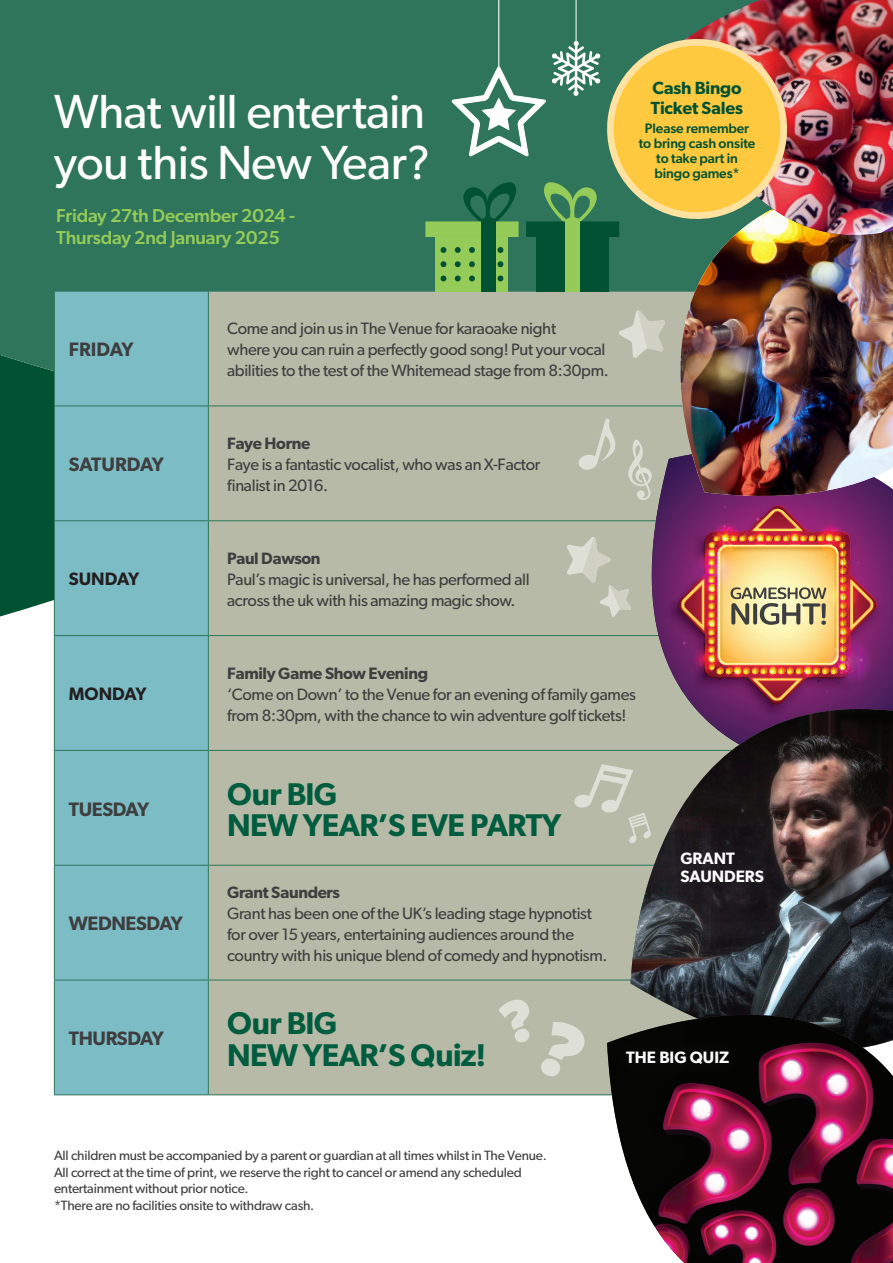
<style>
.page{position:relative;width:893px;height:1263px;background:#fff}
.page>*{position:absolute;margin:0;border:0;box-sizing:border-box;transform-origin:0 0}
.t1{font:48px/51px "Gibson";letter-spacing:-.01em;color:#fff}
.t2{font:600 31.5px/31.5px "Gibson";letter-spacing:-.02em;color:#005c3f}
.t3{font:600 19.5px "Gibson";letter-spacing:-.02em;color:#3e3e3f}
.t4{font:500 18.75px/22.5px "Gibson";letter-spacing:-.01em;color:#95cb58}
.t5{font:600 18px "Gibson";color:#231f20}
.t6{font:600 17.55px/19.5px "Gibson";letter-spacing:-.01em;color:#005232}
.t7{font:16.5px/21px "Gibson";letter-spacing:-.02em;color:#3e3e3f}
.t8{font:600 16.5px "Gibson";letter-spacing:-.02em;color:#3e3e3f}
.t9{font:600 16.5px/18px "Gibson";color:#fff}
.t10{font:500 13.8px/15px "Gibson";letter-spacing:-.01em;color:#005232;text-align:center}
.t11{font:13.5px/16.5px "Gibson";letter-spacing:-.015em;color:#3e3e3f}
</style>
<div class="page">
<svg style="left:0;top:450px;width:54px;height:232px;fill:#005232"></svg>
<div style="left:0;top:0;width:671px;height:450px;background:#2e755b"></div>
<div style="left:55px;top:292px;width:153px;height:802px;background:#7cbcc5"></div>
<div style="left:209px;top:292px;width:422px;height:802px;background:#b6baa7"></div>
<div style="left:208px;top:406px;width:631px;height:115px;background:#b6baa7"></div>
<hr style="left:54px;top:291px;width:154px;height:1px;background:#2e755b">
<hr style="left:54px;top:291px;width:1px;height:115px;background:#2e755b">
<hr style="left:208px;top:291px;width:631px;height:1px;background:#2e755b">
<hr style="left:208px;top:291px;width:1px;height:115px;background:#2e755b">
<hr style="left:54px;top:406px;width:154px;height:1px;background:#2e755b">
<hr style="left:54px;top:406px;width:1px;height:114px;background:#2e755b">
<hr style="left:208px;top:406px;width:631px;height:1px;background:#2e755b">
<hr style="left:208px;top:406px;width:1px;height:114px;background:#2e755b">
<hr style="left:54px;top:520px;width:154px;height:1px;background:#2e755b">
<hr style="left:54px;top:521px;width:1px;height:114px;background:#2e755b">
<hr style="left:208px;top:520px;width:631px;height:1px;background:#2e755b">
<hr style="left:208px;top:521px;width:1px;height:114px;background:#2e755b">
<hr style="left:54px;top:635px;width:154px;height:1px;background:#2e755b">
<hr style="left:54px;top:636px;width:1px;height:114px;background:#2e755b">
<hr style="left:208px;top:635px;width:631px;height:1px;background:#2e755b">
<hr style="left:208px;top:636px;width:1px;height:114px;background:#2e755b">
<hr style="left:54px;top:750px;width:154px;height:1px;background:#2e755b">
<hr style="left:54px;top:751px;width:1px;height:114px;background:#2e755b">
<hr style="left:208px;top:750px;width:631px;height:1px;background:#2e755b">
<hr style="left:208px;top:751px;width:1px;height:114px;background:#2e755b">
<hr style="left:54px;top:865px;width:154px;height:1px;background:#2e755b">
<hr style="left:54px;top:865px;width:1px;height:115px;background:#2e755b">
<hr style="left:208px;top:865px;width:631px;height:1px;background:#2e755b">
<hr style="left:208px;top:865px;width:1px;height:115px;background:#2e755b">
<hr style="left:54px;top:980px;width:154px;height:1px;background:#2e755b">
<hr style="left:54px;top:980px;width:1px;height:114px;background:#2e755b">
<hr style="left:208px;top:980px;width:631px;height:1px;background:#2e755b">
<hr style="left:208px;top:980px;width:1px;height:114px;background:#2e755b">
<hr style="left:54px;top:1094px;width:154px;height:1px;background:#2e755b">
<hr style="left:208px;top:1094px;width:631px;height:1px;background:#2e755b">
<div style="left:436px;top:237px;width:72px;height:54px;background:#95cb58"></div>
<div style="left:481px;top:221px;width:14px;height:70px;background:#005232"></div>
<svg style="left:469px;top:261px;width:6px;height:6px"></svg>
<svg style="left:455px;top:261px;width:6px;height:6px"></svg>
<svg style="left:441px;top:261px;width:5px;height:6px"></svg>
<svg style="left:497px;top:261px;width:6px;height:6px"></svg>
<svg style="left:469px;top:247px;width:6px;height:6px"></svg>
<svg style="left:455px;top:247px;width:6px;height:6px"></svg>
<svg style="left:441px;top:247px;width:5px;height:6px"></svg>
<svg style="left:497px;top:247px;width:6px;height:6px"></svg>
<svg style="left:469px;top:276px;width:6px;height:5px"></svg>
<svg style="left:455px;top:276px;width:6px;height:5px"></svg>
<svg style="left:441px;top:276px;width:5px;height:5px"></svg>
<svg style="left:497px;top:276px;width:6px;height:5px"></svg>
<div style="left:536px;top:237px;width:73px;height:54px;background:#005232"></div>
<div style="left:566px;top:535px;width:27px;height:308px;background:#b6baa7"></div>
<svg style="left:593px;top:535px;width:300px;height:229px"></svg>
<svg style="left:631px;top:558px;width:262px;height:151px;fill:#b6baa7"></svg>
<img style="left:631px;top:709px;width:262px;height:187px">
<svg style="left:563px;top:237px;width:330px;height:298px;fill:#b6baa7"></svg>
<img style="left:628px;top:237px;width:265px;height:265px">
<svg style="left:607px;top:896px;width:286px;height:119px"></svg>
<img style="left:607px;top:1015px;width:286px;height:248px">
<img style="left:671px;top:244px;width:222px;height:138px">
<img style="left:671px;top:0;width:222px;height:244px">
<svg style="left:578px;top:418px;width:38px;height:52px"></svg>
<svg style="left:628px;top:439px;width:24px;height:61px"></svg>
<div style="left:613px;top:1036px;width:130px;height:43px;background:#060605"></div>
<hr style="left:576px;top:0;width:1px;height:44px;background:#fff">
<hr style="left:498px;top:0;width:1px;height:71px;background:#fff">
<img style="left:666px;top:505px;width:215px;height:210px">
<svg style="left:574px;top:764px;width:77px;height:79px"></svg>
<svg style="left:566px;top:537px;width:65px;height:80px"></svg>
<div style="left:666px;top:837px;width:113px;height:60px;background:#231f20"></div>
<svg style="left:425px;top:29px;width:372px;height:208px"></svg>
<div style="left:497px;top:995px;width:92px;height:89px;background:#b6baa7"></div>
<h1 class="t1" style="left:54px;top:85px;width:377px">What will entertain you this New Year?</h1>
<p class="t4" style="left:56px;top:203px;width:241px">Friday 27th December 2024 -<br>Thursday 2nd January 2025</p>
<p class="t3" style="left:69px;top:338px;width:66px">FRIDAY</p>
<p class="t3" style="left:69px;top:453px;width:97px">SATURDAY</p>
<p class="t5" style="left:69px;top:568px;width:72px">SUNDAY</p>
<p class="t7" style="left:227px;top:318px;width:383px">Come and join us in The Venue for karaoake night<br>where you can ruin a perfectly good song! Put your vocal abilities to the test of the Whitemead stage from 8:30pm.</p>
<p class="t8" style="left:227px;top:433px;width:85px">Faye Horne</p>
<p class="t7" style="left:227px;top:453px;width:315px">Faye is a fantastic vocalist, who was an X-Factor finalist in 2016.</p>
<p class="t8" style="left:227px;top:548px;width:95px">Paul Dawson</p>
<p class="t7" style="left:227px;top:568px;width:304px">Paul’s magic is universal, he has performed all across the uk with his amazing magic show.</p>
<p class="t6" style="left:651px;top:78px;width:94px">Cash Bingo<br>Ticket Sales</p>
<p class="t10" style="left:639px;top:120px;width:118px">Please remember to bring cash onsite to take part in bingo games*</p>
<p class="t5" style="left:69px;top:683px;width:79px">MONDAY</p>
<p class="t3" style="left:69px;top:797px;width:82px">TUESDAY</p>
<p class="t3" style="left:69px;top:912px;width:116px">WEDNESDAY</p>
<p class="t3" style="left:69px;top:1027px;width:97px">THURSDAY</p>
<p class="t8" style="left:227px;top:663px;width:202px">Family Game Show Evening</p>
<p class="t7" style="left:227px;top:683px;width:410px">‘Come on Down’ to the Venue for an evening of family games from 8:30pm, with the chance to win adventure golf tickets!</p>
<h2 class="t2" style="left:227px;top:777px;width:336px">Our BIG<br>NEW YEAR’S EVE PARTY</h2>
<p class="t8" style="left:227px;top:882px;width:114px">Grant Saunders</p>
<p class="t7" style="left:227px;top:902px;width:382px">Grant has been one of the UK’s leading stage hypnotist for over 15 years, entertaining audiences around the country with his unique blend of comedy and hypnotism.</p>
<h2 class="t2" style="left:227px;top:1007px;width:261px">Our BIG<br>NEW YEAR’S Quiz!</h2>
<p class="t9" style="left:680px;top:849px;width:85px">GRANT<br>SAUNDERS</p>
<p class="t9" style="left:626px;top:1048px;width:104px">THE BIG QUIZ</p>
<p class="t11" style="left:54px;top:1147px;width:494px">All children must be accompanied by a parent or guardian at all times whilst in The Venue.<br>All correct at the time of print, we reserve the right to cancel or amend any scheduled entertainment without prior notice.<br>*There are no facilities onsite to withdraw cash.</p>
</div>
